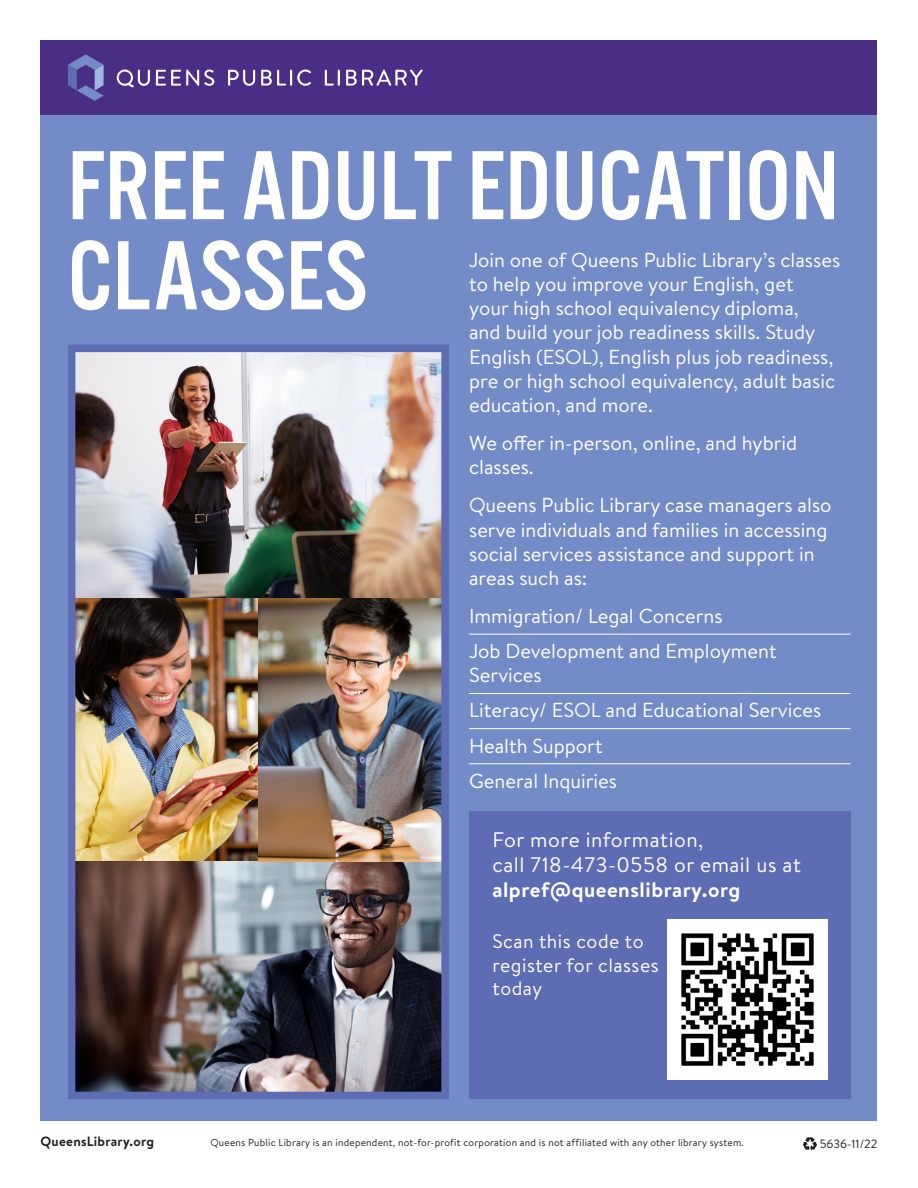
<style>
.page{position:relative;width:918px;height:1188px;background:#fff}
.page>*{position:absolute;margin:0;border:0;box-sizing:border-box;transform-origin:0 0}
.t1{font:102px/90px "Alternate Gothic Pro No 3";color:#fff}
.t2{font:21px/25.2px "Brandon Text";letter-spacing:.025em;color:#fff}
.t3{font:20.25px/24.3px "Brandon Text";color:#fff}
.t4{font:19.5px/23.4px "Brandon Text";letter-spacing:.025em;color:#fff}
.t5{font:700 13.5px "Brandon Text";letter-spacing:.02em;color:#231f20}
.t6{font:12px "Brandon Text";color:#231f20}
.t7{font:10.2px "Brandon Text";letter-spacing:.02em;color:#231f20}
.s1{font-weight:700}
</style>
<div class="page">
<div style="left:40px;top:115px;width:838px;height:1005px;background:#738cc7"></div>
<div style="left:469px;top:812px;width:381px;height:287px;background:#5d6cb3"></div>
<div style="left:40px;top:40px;width:838px;height:75px;background:#4a2d85"></div>
<hr style="left:469px;top:634px;width:381px;height:1px;background:#fff">
<hr style="left:469px;top:693px;width:381px;height:1px;background:#fff">
<hr style="left:469px;top:728px;width:381px;height:1px;background:#fff">
<hr style="left:469px;top:763px;width:381px;height:1px;background:#fff">
<svg style="left:803px;top:1137px;width:14px;height:14px"></svg>
<svg style="left:68px;top:54px;width:36px;height:47px"></svg>
<svg style="left:228px;top:70px;width:27px;height:16px"></svg>
<svg style="left:261px;top:70px;width:50px;height:16px"></svg>
<svg style="left:325px;top:70px;width:15px;height:16px"></svg>
<svg style="left:346px;top:70px;width:77px;height:16px"></svg>
<svg style="left:156px;top:70px;width:58px;height:16px"></svg>
<svg style="left:117px;top:70px;width:33px;height:17px"></svg>
<img style="left:667px;top:920px;width:160px;height:159px">
<img style="left:77px;top:354px;width:363px;height:736px">
<div style="left:68px;top:345px;width:381px;height:754px;border:8px solid #5d6cb3"></div>
<p class="t1" style="left:68px;top:141px;width:773px">FREE ADULT EDUCATION<br>CLASSES</p>
<p class="t3" style="left:469px;top:247px;width:373px">Join one of Queens Public Library’s classes to help you improve your English, get<br>your high school equivalency diploma,<br>and build your job readiness skills. Study English (ESOL), English plus job readiness, pre or high school equivalency, adult basic education, and more.</p>
<p class="t3" style="left:469px;top:430px;width:330px">We offer in-person, online, and hybrid classes.</p>
<p class="t3" style="left:469px;top:492px;width:364px">Queens Public Library case managers also serve individuals and families in accessing social services assistance and support in areas such as:</p>
<p class="t3" style="left:469px;top:603px;width:255px">Immigration/ Legal Concerns</p>
<p class="t3" style="left:469px;top:638px;width:309px">Job Development and Employment<br>Services</p>
<p class="t3" style="left:469px;top:698px;width:354px">Literacy/ ESOL and Educational Services</p>
<p class="t3" style="left:469px;top:733px;width:135px">Health Support</p>
<p class="t3" style="left:469px;top:768px;width:149px">General Inquiries</p>
<p class="t2" style="left:492px;top:826px;width:310px">For more information,<br>call 718-473-0558 or email us at <span class="s1">alpref@queenslibrary.org</span></p>
<p class="t4" style="left:492px;top:929px;width:168px">Scan this code to register for classes today</p>
<p class="t5" style="left:40px;top:1132px;width:115px">QueensLibrary.org</p>
<p class="t7" style="left:210px;top:1136px;width:535px">Queens Public Library is an independent, not-for-profit corporation and is not affiliated with any other library system.</p>
<p class="t6" style="left:820px;top:1135px;width:59px">5636-11/22</p>
</div>
